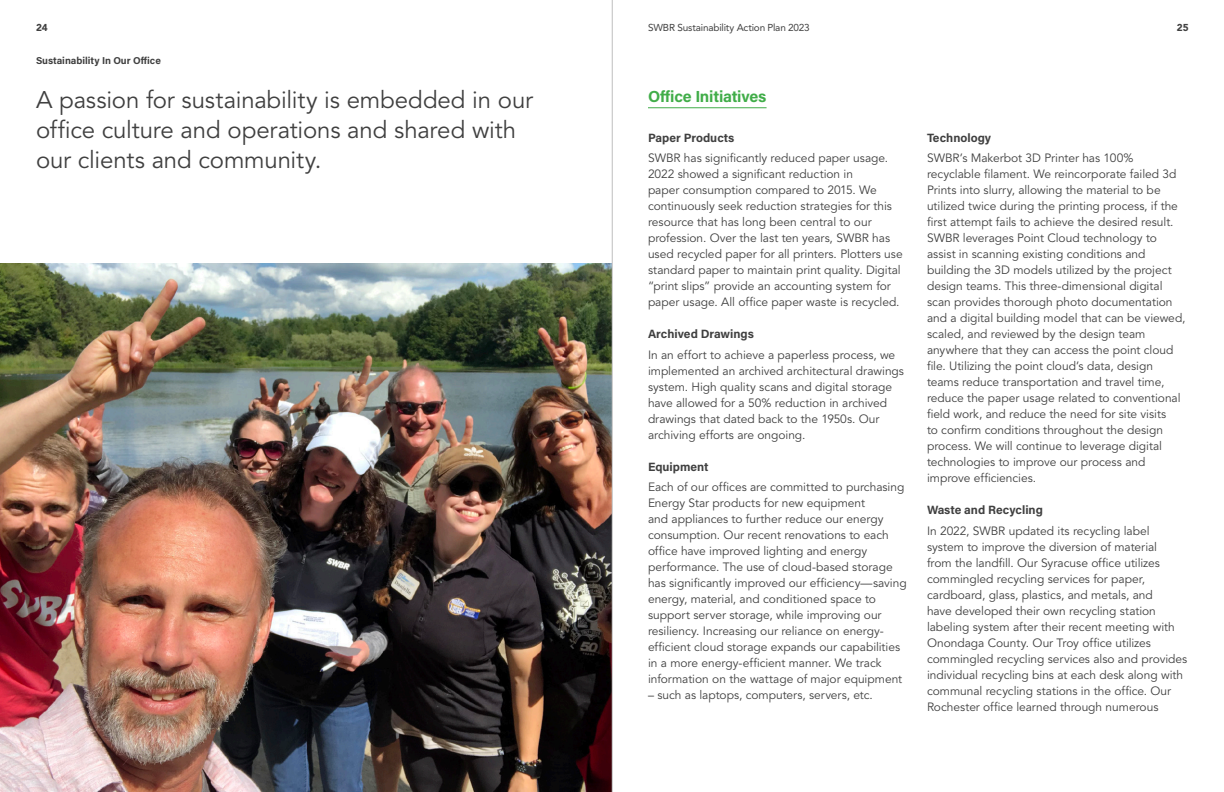
<style>
.page{position:relative;width:1224px;height:792px;background:#fff}
.page>*{position:absolute;margin:0;border:0;box-sizing:border-box;transform-origin:0 0}
.B16{font:24px/30px "Avenir LT Std";letter-spacing:-.005em;color:#404040}
.B16-2{font:700 16px "Acumin Pro";letter-spacing:-.01em;color:#41ad49}
.B12{font:12px/16px "Avenir LT Std";letter-spacing:-.005em;color:#404040}
.H12{font:700 12px "Acumin Pro";color:#404040}
.t1{font:10px "Avenir LT Std";letter-spacing:-.02em;color:#404040}
.H12-2{font:700 10px "Acumin Pro";color:#404040}
.t2{font:900 10px "Avenir LT Std";color:#404040}
</style>
<div class="page">
<hr style="left:648px;top:107px;width:119px;height:1px;background:#41ad49">
<img style="left:0;top:264px;width:612px;height:528px">
<hr style="left:612px;top:0;width:1px;height:792px;background:#bfbfbf">
<p class="t2" style="left:36px;top:21px;width:13px">24</p>
<p class="t1" style="left:648px;top:21px;width:163px">SWBR Sustainability Action Plan 2023</p>
<p class="t2" style="left:1177px;top:21px;width:13px">25</p>
<p class="H12-2" style="left:36px;top:54px;width:126px">Sustainability In Our Office</p>
<p class="B16" style="left:36px;top:86px;width:499px">A passion for sustainability is embedded in our office culture and operations and shared with our clients and community.</p>
<p class="B16-2" style="left:648px;top:85px;width:120px">Office Initiatives</p>
<p class="H12" style="left:648px;top:129px;width:88px">Paper Products</p>
<p class="B12" style="left:648px;top:150px;width:256px">SWBR has significantly reduced paper usage.<br>2022 showed a significant reduction in<br>paper consumption compared to 2015. We continuously seek reduction strategies for this resource that has long been central to our profession. Over the last ten years, SWBR has used recycled paper for all printers. Plotters use standard paper to maintain print quality. Digital “print slips” provide an accounting system for paper usage. All office paper waste is recycled.</p>
<p class="H12" style="left:648px;top:326px;width:107px">Archived Drawings</p>
<p class="B12" style="left:648px;top:347px;width:258px">In an effort to achieve a paperless process, we implemented an archived architectural drawings system. High quality scans and digital storage have allowed for a 50% reduction in archived drawings that dated back to the 1950s. Our archiving efforts are ongoing.</p>
<p class="H12" style="left:648px;top:458px;width:62px">Equipment</p>
<p class="B12" style="left:648px;top:479px;width:260px">Each of our offices are committed to purchasing Energy Star products for new equipment<br>and appliances to further reduce our energy consumption. Our recent renovations to each office have improved lighting and energy performance. The use of cloud-based storage has significantly improved our efficiency—saving energy, material, and conditioned space to support server storage, while improving our resiliency. Increasing our reliance on energy&shy;efficient cloud storage expands our capabilities in a more energy-efficient manner. We track information on the wattage of major equipment</p>
<p class="B12" style="left:648px;top:687px;width:226px">– such as laptops, computers, servers, etc.</p>
<p class="H12" style="left:927px;top:129px;width:66px">Technology</p>
<p class="B12" style="left:927px;top:150px;width:252px">SWBR’s Makerbot 3D Printer has 100% recyclable filament. We reincorporate failed 3d Prints into slurry, allowing the material to be utilized twice during the printing process, if the first attempt fails to achieve the desired result.</p>
<p class="B12" style="left:927px;top:230px;width:260px">SWBR leverages Point Cloud technology to assist in scanning existing conditions and building the 3D models utilized by the project design teams. This three-dimensional digital scan provides thorough photo documentation and a digital building model that can be viewed, scaled, and reviewed by the design team anywhere that they can access the point cloud file. Utilizing the point cloud’s data, design teams reduce transportation and travel time, reduce the paper usage related to conventional field work, and reduce the need for site visits<br>to confirm conditions throughout the design process. We will continue to leverage digital technologies to improve our process and improve efficiencies.</p>
<p class="H12" style="left:927px;top:502px;width:117px">Waste and Recycling</p>
<p class="B12" style="left:927px;top:523px;width:262px">In 2022, SWBR updated its recycling label system to improve the diversion of material<br>from the landfill. Our Syracuse office utilizes commingled recycling services for paper, cardboard, glass, plastics, and metals, and<br>have developed their own recycling station labeling system after their recent meeting with Onondaga County. Our Troy office utilizes commingled recycling services also and provides individual recycling bins at each desk along with communal recycling stations in the office. Our Rochester office learned through numerous</p>
</div>
